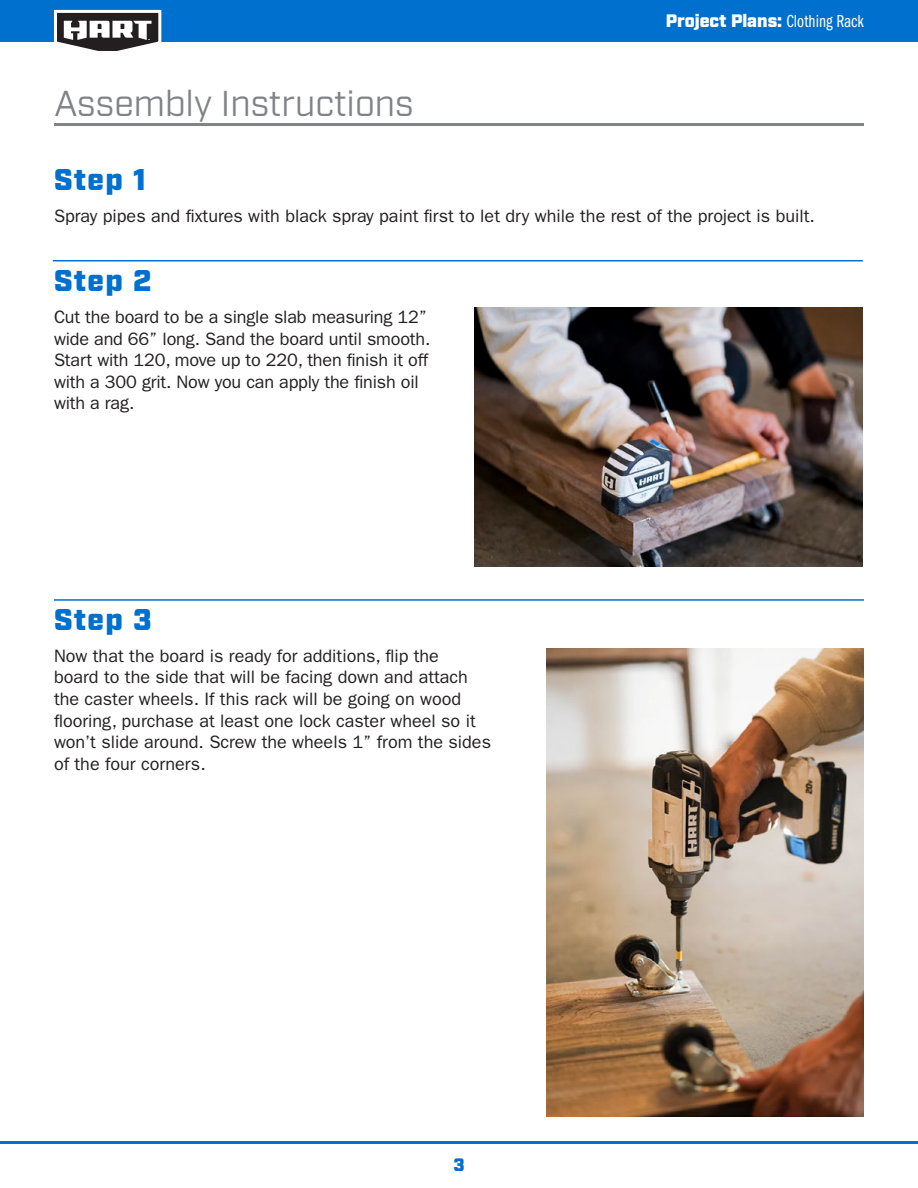
<style>
.page{position:relative;width:918px;height:1188px;background:#fff}
.page>*{position:absolute;margin:0;border:0;box-sizing:border-box;transform-origin:0 0}
.t1{font:36px "Industry";color:#808285}
.t2{font:900 30px "Industry";letter-spacing:.04em;color:#0070ce}
.t3{font:18px/21.6px "ITC Franklin Gothic Std";color:#231f20}
.t4{font:900 18px "Industry";color:#fff}
.t5{font:900 18px "Industry";color:#0070ce}
.s1{font-family:"ITC Franklin Gothic Std Bk Cp";font-weight:400}
</style>
<div class="page">
<div style="left:0;top:0;width:918px;height:41px;background:#0070ce"></div>
<hr style="left:0;top:1141px;width:918px;height:3px;background:#0070ce">
<svg style="left:52px;top:9px;width:111px;height:42px;background:#82858a"></svg>
<hr style="left:54px;top:123px;width:810px;height:3px;background:#808285">
<hr style="left:53px;top:260px;width:810px;height:1px;background:#0070ce">
<hr style="left:54px;top:599px;width:810px;height:2px;background:#0070ce">
<img style="left:546px;top:648px;width:318px;height:469px">
<img style="left:475px;top:308px;width:388px;height:259px">
<h1 class="t1" style="left:54px;top:82px;width:361px">Assembly Instructions</h1>
<p class="t4" style="left:666px;top:10px;width:200px">Project Plans: <span class="s1">Clothing Rack</span></p>
<h2 class="t2" style="left:54px;top:161px;width:94px">Step 1</h2>
<p class="t3" style="left:54px;top:205px;width:762px">Spray pipes and fixtures with black spray paint first to let dry while the rest of the project is built.</p>
<h2 class="t2" style="left:54px;top:262px;width:99px">Step 2</h2>
<p class="t3" style="left:54px;top:306px;width:378px">Cut the board to be a single slab measuring 12” wide and 66” long. Sand the board until smooth.<br>Start with 120, move up to 220, then finish it off with a 300 grit. Now you can apply the finish oil with a rag.</p>
<h2 class="t2" style="left:54px;top:601px;width:99px">Step 3</h2>
<p class="t3" style="left:54px;top:645px;width:439px">Now that the board is ready for additions, flip the<br>board to the side that will be facing down and attach the caster wheels. If this rack will be going on wood flooring, purchase at least one lock caster wheel so it won’t slide around. Screw the wheels 1” from the sides of the four corners.</p>
<p class="t5" style="left:453px;top:1154px;width:13px">3</p>
</div>
